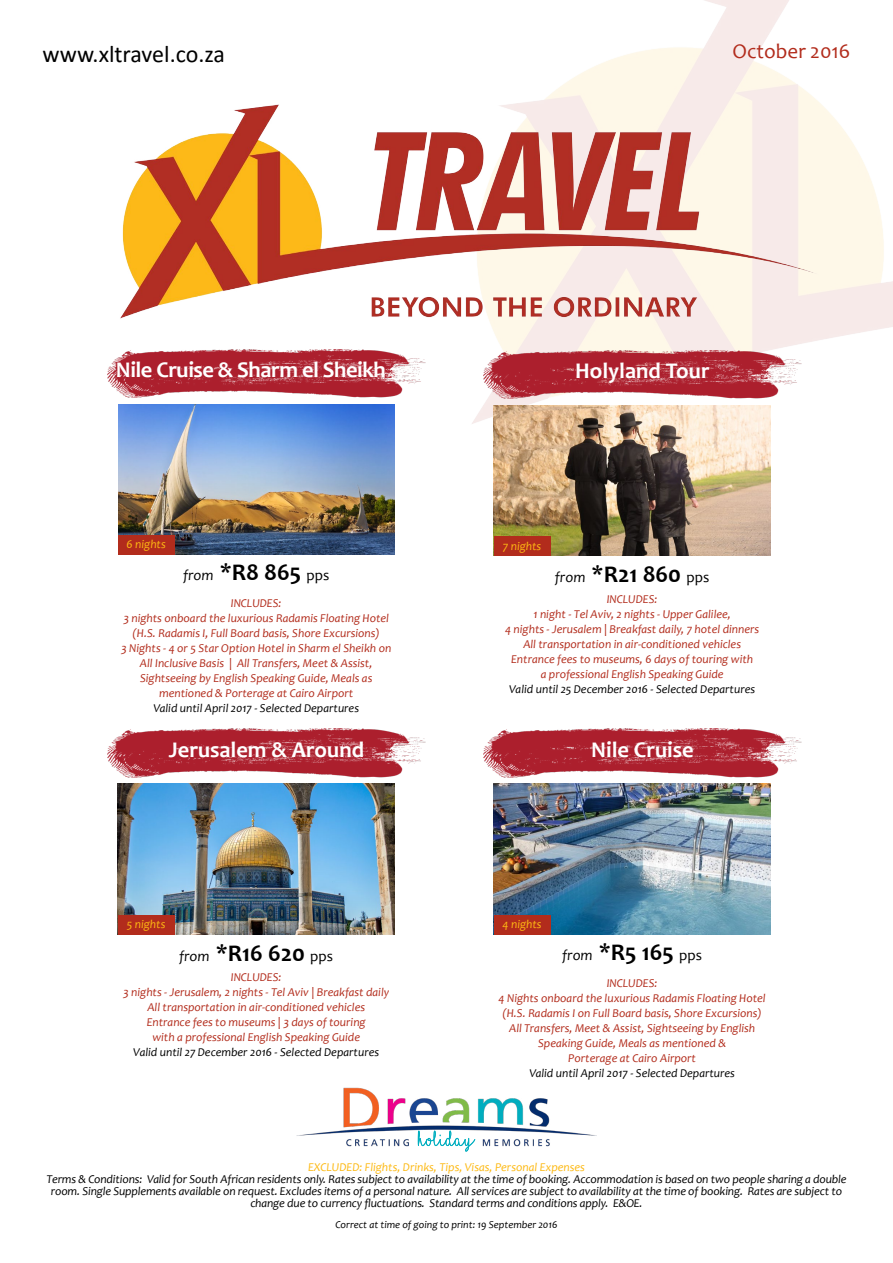
<style>
.page{position:relative;width:893px;height:1263px;background:#fff}
.page>*{position:absolute;margin:0;border:0;box-sizing:border-box;transform-origin:0 0}
.t1{font:700 24px "Candara";color:#000}
.t2{font:24px "Calibri";color:#000}
.t3{font:700 22.5px "Candara";color:#fff}
.t4{font:700 22.5px "Candara";letter-spacing:-.02em;color:#fff}
.t5{font:21px "Candara";color:#b22c1c}
.t6{font:italic 12px/15px "Candara";color:#b22c1c;text-align:center}
.t7{font:italic 12px/12px "Candara";letter-spacing:-.01em;color:#000;text-align:center}
.t8{font:italic 12px "Candara";color:#fdb913}
.t9{font:italic 10.5px "Candara";color:#000}
.s1{font-weight:400;font-style:italic;font-size:15px}
.s2{font-weight:400}
.s3{font-weight:400;font-size:15px}
</style>
<div class="page">
<img style="left:118px;top:784px;width:276px;height:150px">
<img style="left:472px;top:0;width:421px;height:444px">
<img style="left:120px;top:95px;width:699px;height:232px">
<img style="left:118px;top:404px;width:276px;height:151px">
<img style="left:494px;top:405px;width:276px;height:151px">
<img style="left:494px;top:784px;width:276px;height:150px">
<img style="left:107px;top:729px;width:319px;height:48px">
<img style="left:107px;top:349px;width:319px;height:48px">
<img style="left:483px;top:350px;width:319px;height:48px">
<img style="left:483px;top:729px;width:319px;height:48px">
<div style="left:118px;top:915px;width:56px;height:19px;background:#b22c1c"></div>
<div style="left:494px;top:537px;width:56px;height:19px;background:#b22c1c"></div>
<div style="left:494px;top:915px;width:56px;height:19px;background:#b22c1c"></div>
<div style="left:118px;top:535px;width:56px;height:20px;background:#b22c1c"></div>
<img style="left:297px;top:1087px;width:299px;height:65px">
<img style="left:423px;top:1130px;width:27px;height:15px">
<h1 class="t2" style="left:43px;top:37px;width:184px">www.xltravel.co.za</h1>
<h3 class="t5" style="left:732px;top:38px;width:119px">October 2016</h3>
<h2 class="t4" style="left:116px;top:356px;width:271px">Nile Cruise &amp; Sharm el Sheikh</h2>
<h2 class="t3" style="left:575px;top:357px;width:136px">Holyland Tour</h2>
<p class="t8" style="left:127px;top:537px;width:41px">6 nights</p>
<p class="t8" style="left:503px;top:538px;width:40px">7 nights</p>
<h1 class="t1" style="left:183px;top:557px;width:148px"><span class="s1">from</span> <span class="s2">*</span>R8 865 <span class="s3">pps</span></h1>
<h1 class="t1" style="left:555px;top:559px;width:156px"><span class="s1">from</span> <span class="s2">*</span>R21 860 <span class="s3">pps</span></h1>
<p class="t6" style="left:121px;top:595px;width:272px">INCLUDES:<br>3 nights onboard the luxurious Radamis Floating Hotel (H.S. Radamis I, Full Board basis, Shore Excursions)<br>3 Nights - 4 or 5 Star Option Hotel in Sharm el Sheikh on All Inclusive Basis | All Transfers, Meet &amp; Assist, Sightseeing by English Speaking Guide, Meals as mentioned &amp; Porterage at Cairo Airport</p>
<p class="t7" style="left:153px;top:702px;width:207px">Valid until April 2017 - Selected Departures</p>
<p class="t6" style="left:505px;top:591px;width:256px">INCLUDES:<br>1 night - Tel Aviv, 2 nights - Upper Galilee,<br>4 nights - Jerusalem | Breakfast daily, 7 hotel dinners All transportation in air-conditioned vehicles Entrance fees to museums, 6 days of touring with<br>a professional English Speaking Guide</p>
<p class="t7" style="left:509px;top:683px;width:247px">Valid until 25 December 2016 - Selected Departures</p>
<h2 class="t3" style="left:169px;top:735px;width:197px">Jerusalem &amp; Around</h2>
<h2 class="t3" style="left:591px;top:735px;width:104px">Nile Cruise</h2>
<p class="t8" style="left:127px;top:917px;width:40px">5 nights</p>
<p class="t8" style="left:503px;top:917px;width:41px">4 nights</p>
<h1 class="t1" style="left:179px;top:938px;width:156px"><span class="s1">from</span> <span class="s2">*</span>R16 620 <span class="s3">pps</span></h1>
<h1 class="t1" style="left:562px;top:937px;width:141px"><span class="s1">from</span> <span class="s2">*</span>R5 165 <span class="s3">pps</span></h1>
<p class="t6" style="left:123px;top:970px;width:267px">INCLUDES:<br>3 nights - Jerusalem, 2 nights - Tel Aviv | Breakfast daily All transportation in air-conditioned vehicles<br>Entrance fees to museums | 3 days of touring<br>with a professional English Speaking Guide</p>
<p class="t7" style="left:133px;top:1046px;width:247px">Valid until 27 December 2016 - Selected Departures</p>
<p class="t6" style="left:499px;top:975px;width:269px">INCLUDES:<br>4 Nights onboard the luxurious Radamis Floating Hotel (H.S. Radamis I on Full Board basis, Shore Excursions)<br>All Transfers, Meet &amp; Assist, Sightseeing by English Speaking Guide, Meals as mentioned &amp;<br>Porterage at Cairo Airport</p>
<p class="t7" style="left:529px;top:1066px;width:207px">Valid until April 2017 - Selected Departures</p>
<p class="t8" style="left:308px;top:1159px;width:278px">EXCLUDED: Flights, Drinks, Tips, Visas, Personal Expenses</p>
<p class="t7" style="left:46px;top:1173px;width:802px">Terms &amp; Conditions: Valid for South African residents only. Rates subject to availability at the time of booking. Accommodation is based on two people sharing a double room. Single Supplements available on request. Excludes items of a personal nature. All services are subject to availability at the time of booking. Rates are subject to change due to currency fluctuations. Standard terms and conditions apply. E&amp;OE.</p>
<p class="t9" style="left:335px;top:1218px;width:224px">Correct at time of going to print: 19 September 2016</p>
</div>
